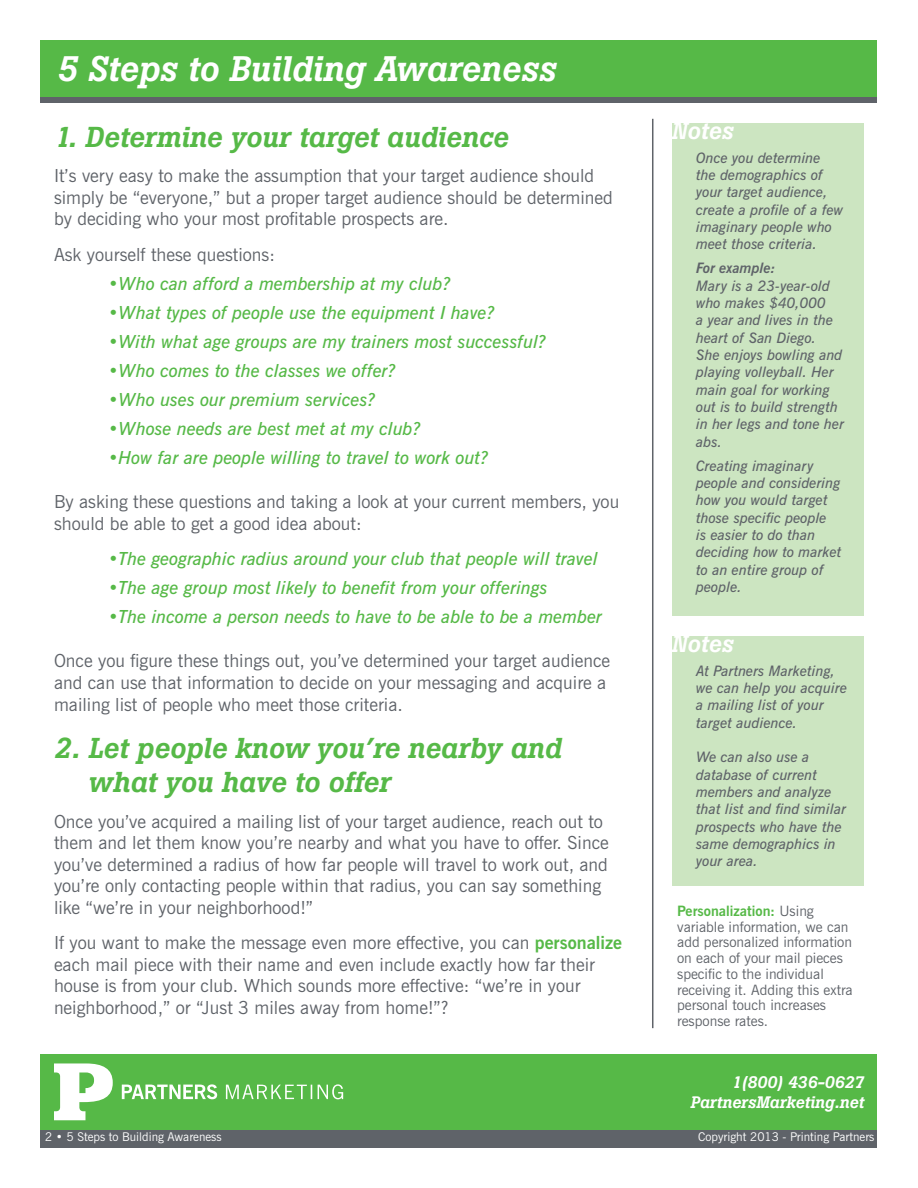
<style>
.page{position:relative;width:918px;height:1188px;background:#fff}
.page>*{position:absolute;margin:0;border:0;box-sizing:border-box;transform-origin:0 0}
.t1{font:italic 500 35.1px "Boton";color:#fff}
.t2{font:italic 500 28.5px/34.2px "Boton";color:#56b947}
.t3{font:italic 500 23.7px "Boton";color:#fff}
.t4{font:18px/21.6px "News Gothic BT";color:#5f6369}
.t5{font:italic 600 18px "News Gothic BT";color:#56b947}
.t6{font:italic 500 16.5px "Boton";color:#fff}
.t7{font:italic 600 14.4px/17.4px "News Gothic BT";color:#5f6369}
.t8{font:italic 700 14.4px "News Gothic BT";color:#5f6369}
.t9{font:14.25px/15.8px "News Gothic BT";color:#5f6369}
.t10{font:12px "News Gothic BT";color:#fff}
.s1{font-weight:700;color:#56b947}
</style>
<div class="page">
<div style="left:40px;top:1130px;width:838px;height:18px;background:#5f6369"></div>
<div style="left:40px;top:96px;width:838px;height:7px;background:#5f6369"></div>
<div style="left:40px;top:40px;width:838px;height:57px;background:#56b947"></div>
<div style="left:40px;top:1054px;width:838px;height:76px;background:#56b947"></div>
<svg style="left:54px;top:1063px;width:59px;height:57px"></svg>
<svg style="left:122px;top:1084px;width:221px;height:15px"></svg>
<hr style="left:652px;top:119px;width:1px;height:909px;background:#5f6369">
<div style="left:673px;top:124px;width:191px;height:492px;background:#cce5c1"></div>
<div style="left:673px;top:636px;width:191px;height:250px;background:#cce5c1"></div>
<p class="t1" style="left:56px;top:48px;width:501px">5 Steps to Building Awareness</p>
<p class="t2" style="left:54px;top:120px;width:456px">1. Determine your target audience</p>
<p class="t4" style="left:54px;top:165px;width:560px">It’s very easy to make the assumption that your target audience should simply be “everyone,” but a proper target audience should be determined by deciding who your most profitable prospects are.</p>
<p class="t4" style="left:54px;top:243px;width:222px">Ask yourself these questions:</p>
<p class="t5" style="left:108px;top:272px;width:344px">•Who can afford a membership at my club?</p>
<p class="t5" style="left:108px;top:301px;width:388px">•What types of people use the equipment I have?</p>
<p class="t5" style="left:108px;top:330px;width:440px">•With what age groups are my trainers most successful?</p>
<p class="t5" style="left:108px;top:360px;width:289px">•Who comes to the classes we offer?</p>
<p class="t5" style="left:108px;top:389px;width:269px">•Who uses our premium services?</p>
<p class="t5" style="left:108px;top:418px;width:314px">•Whose needs are best met at my club?</p>
<p class="t5" style="left:108px;top:447px;width:382px">•How far are people willing to travel to work out?</p>
<p class="t4" style="left:54px;top:491px;width:567px">By asking these questions and taking a look at your current members, you should be able to get a good idea about:</p>
<p class="t5" style="left:108px;top:548px;width:491px">•The geographic radius around your club that people will travel</p>
<p class="t5" style="left:108px;top:577px;width:441px">•The age group most likely to benefit from your offerings</p>
<p class="t5" style="left:108px;top:606px;width:496px">•The income a person needs to have to be able to be a member</p>
<p class="t4" style="left:54px;top:650px;width:558px">Once you figure these things out, you’ve determined your target audience and can use that information to decide on your messaging and acquire a mailing list of people who meet those criteria.</p>
<p class="t2" style="left:88px;top:731px;width:475px;text-indent:-34px">2. Let people know you’re nearby and what you have to offer</p>
<p class="t4" style="left:54px;top:810px;width:556px">Once you’ve acquired a mailing list of your target audience, reach out to them and let them know you’re nearby and what you have to offer. Since you’ve determined a radius of how far people will travel to work out, and you’re only contacting people within that radius, you can say something like “we’re in your neighborhood!”</p>
<p class="t4" style="left:54px;top:932px;width:570px">If you want to make the message even more effective, you can <span class="s1">personalize </span>each mail piece with their name and even include exactly how far their house is from your club. Which sounds more effective: “we’re in your neighborhood,” or “Just 3 miles away from home!”?</p>
<p class="t3" style="left:671px;top:117px;width:63px">Notes</p>
<p class="t7" style="left:696px;top:149px;width:149px">Once you determine the demographics of your target audience, create a profile of a few imaginary people who meet those criteria.</p>
<p class="t8" style="left:696px;top:260px;width:81px">For example:</p>
<p class="t7" style="left:696px;top:277px;width:149px">Mary is a 23-year-old who makes $40,000<br>a year and lives in the heart of San Diego.<br>She enjoys bowling and playing volleyball. Her main goal for working out is to build strength in her legs and tone her abs.</p>
<p class="t7" style="left:696px;top:457px;width:147px">Creating imaginary people and considering how you would target those specific people<br>is easier to do than deciding how to market to an entire group of people.</p>
<p class="t3" style="left:671px;top:630px;width:63px">Notes</p>
<p class="t7" style="left:696px;top:662px;width:153px">At Partners Marketing, we can help you acquire a mailing list of your target audience.</p>
<p class="t7" style="left:696px;top:748px;width:151px">We can also use a database of current members and analyze that list and find similar prospects who have the same demographics in your area.</p>
<p class="t9" style="left:677px;top:903px;width:177px"><span class="s1">Personalization:</span> Using variable information, we can add personalized information on each of your mail pieces specific to the individual receiving it. Adding this extra personal touch increases response rates.</p>
<p class="t6" style="left:732px;top:1073px;width:134px">1(800) 436-0627</p>
<p class="t6" style="left:690px;top:1093px;width:175px">PartnersMarketing.net</p>
<p class="t10" style="left:45px;top:1129px;width:178px">2 • 5 Steps to Building Awareness</p>
<p class="t10" style="left:698px;top:1129px;width:178px">Copyright 2013 - Printing Partners</p>
</div>
